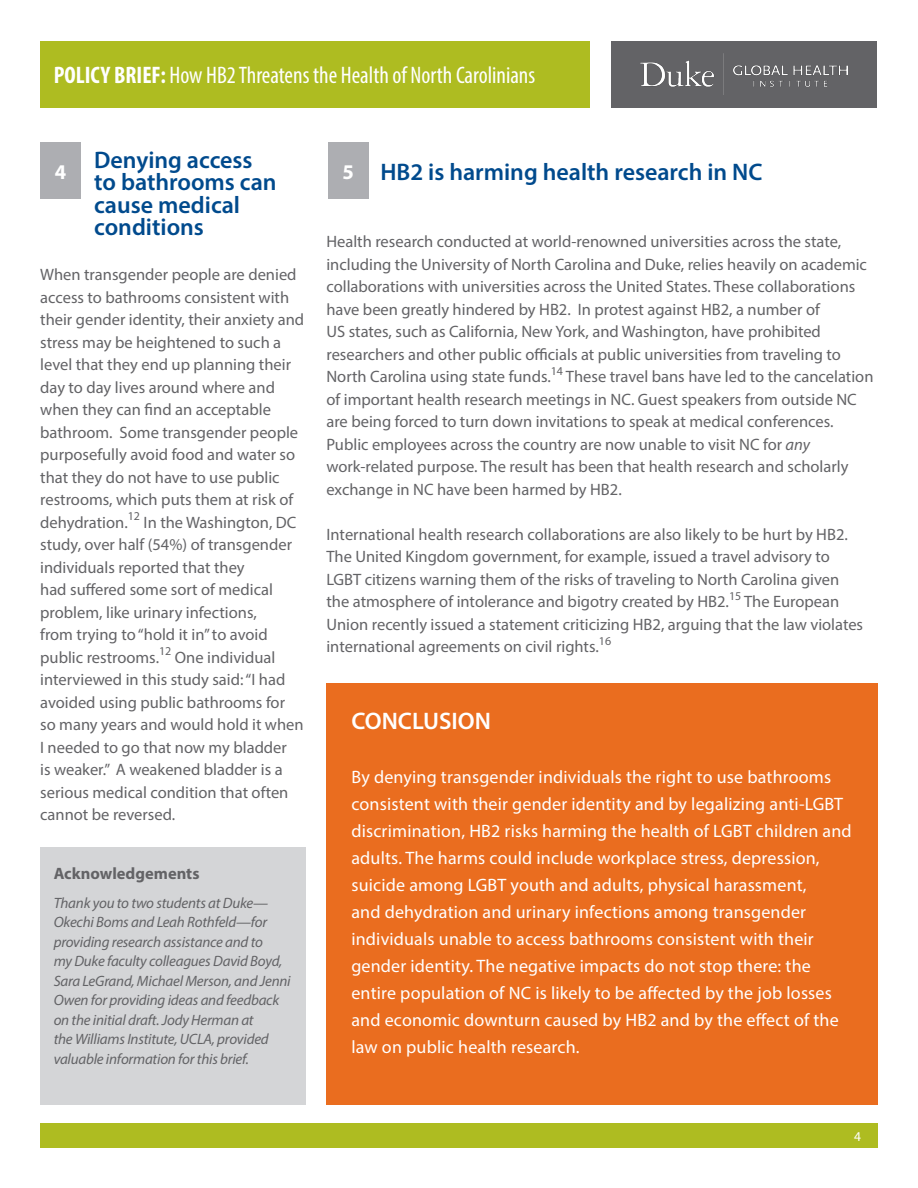
<style>
.page{position:relative;width:918px;height:1188px;background:#fff}
.page>*{position:absolute;margin:0;border:0;box-sizing:border-box;transform-origin:0 0}
.Faculty_title{font:600 24px/22.5px "Myriad Pro";color:#004a8d}
.t1{font:condensed 24px "Myriad Pro";color:#fff}
.Student_Quote{font:600 24px "Myriad Pro";color:#fff}
.text{font:700 21px "Myriad Pro";color:#fff}
.Student_Quote-2{font:18px/27px "Myriad Pro";letter-spacing:.01em;color:#fff}
.Faculty_title-2{font:16.5px/22.5px "Myriad Pro";color:#636366}
.Faculty_title-3{font:700 16.5px "Myriad Pro";color:#636366}
.Faculty_title-4{font:italic 15px/19.5px "Myriad Pro";letter-spacing:-.015em;color:#636366}
.Faculty_title-5{font:13.5px "Myriad Pro";color:#fff}
.Faculty_title-6{font:12px "Myriad Pro";color:#636366}
.s1{font-weight:700}
.s2{font-style:italic}
</style>
<div class="page">
<div style="left:40px;top:41px;width:550px;height:67px;background:#aebc21"></div>
<div style="left:611px;top:41px;width:266px;height:67px;background:#636366"></div>
<div style="left:40px;top:1123px;width:837px;height:25px;background:#aebc21"></div>
<img style="left:640px;top:54px;width:208px;height:40px">
<div style="left:40px;top:143px;width:41px;height:56px;background:#adaeb2"></div>
<div style="left:328px;top:143px;width:41px;height:56px;background:#adaeb2"></div>
<div style="left:326px;top:683px;width:551px;height:422px;background:#ea6d1f"></div>
<div style="left:40px;top:848px;width:265px;height:257px;background:#d4d5d7"></div>
<h1 class="t1" style="left:54px;top:61px;width:483px"><span class="s1">POLICY BRIEF:</span> How HB2 Threatens the Health of North Carolinians</h1>
<p class="Faculty_title" style="left:94px;top:148px;width:184px">Denying access to bathrooms can cause medical conditions</p>
<p class="Faculty_title-2" style="left:40px;top:263px;width:266px">When transgender people are denied access to bathrooms consistent with their gender identity, their anxiety and stress may be heightened to such a level that they end up planning their day to day lives around where and when they can find an acceptable bathroom. Some transgender people purposefully avoid food and water so that they do not have to use public restrooms, which puts them at risk of dehydration.</p>
<p class="text" style="left:55px;top:158px;width:13px">4</p>
<p class="Faculty_title-6" style="left:128px;top:509px;width:14px">12</p>
<p class="Faculty_title-2" style="left:40px;top:511px;width:258px;text-indent:103px">In the Washington, DC study, over half (54%) of transgender individuals reported that they<br>had suffered some sort of medical problem, like urinary infections,<br>from trying to “hold it in” to avoid public restrooms.</p>
<p class="Faculty_title-6" style="left:159px;top:644px;width:14px">12</p>
<p class="Faculty_title-2" style="left:40px;top:646px;width:265px;text-indent:135px">One individual interviewed in this study said: “I had avoided using public bathrooms for so many years and would hold it when<br>I needed to go that now my bladder<br>is weaker.” A weakened bladder is a serious medical condition that often cannot be reversed.</p>
<p class="Faculty_title-3" style="left:54px;top:863px;width:147px">Acknowledgements</p>
<p class="Faculty_title-4" style="left:54px;top:893px;width:238px">Thank you to two students at Duke— Okechi Boms and Leah Rothfeld—for providing research assistance and to<br>my Duke faculty colleagues David Boyd, Sara LeGrand, Michael Merson, and Jenni Owen for providing ideas and feedback on the initial draft. Jody Herman at<br>the Williams Institute, UCLA, provided valuable information for this brief.</p>
<p class="text" style="left:343px;top:158px;width:13px">5</p>
<p class="Faculty_title" style="left:380px;top:160px;width:384px">HB2 is harming health research in NC</p>
<p class="Faculty_title-2" style="left:326px;top:230px;width:542px">Health research conducted at world-renowned universities across the state, including the University of North Carolina and Duke, relies heavily on academic collaborations with universities across the United States. These collaborations have been greatly hindered by HB2. In protest against HB2, a number of<br>US states, such as California, New York, and Washington, have prohibited researchers and other public officials at public universities from traveling to North Carolina using state funds.</p>
<p class="Faculty_title-6" style="left:551px;top:363px;width:14px">14</p>
<p class="Faculty_title-2" style="left:326px;top:365px;width:549px;text-indent:240px">These travel bans have led to the cancelation of important health research meetings in NC. Guest speakers from outside NC are being forced to turn down invitations to speak at medical conferences.<br>Public employees across the country are now unable to visit NC for <span class="s2">any </span>work-related purpose. The result has been that health research and scholarly exchange in NC have been harmed by HB2.</p>
<p class="Faculty_title-2" style="left:326px;top:523px;width:523px">International health research collaborations are also likely to be hurt by HB2.<br>The United Kingdom government, for example, issued a travel advisory to LGBT citizens warning them of the risks of traveling to North Carolina given the atmosphere of intolerance and bigotry created by HB2.</p>
<p class="Faculty_title-6" style="left:729px;top:588px;width:14px">15</p>
<p class="Faculty_title-2" style="left:326px;top:590px;width:538px;text-indent:418px">The European<br>Union recently issued a statement criticizing HB2, arguing that the law violates international agreements on civil rights.</p>
<p class="Faculty_title-6" style="left:599px;top:633px;width:14px">16</p>
<p class="Student_Quote" style="left:351px;top:706px;width:141px">CONCLUSION</p>
<p class="Student_Quote-2" style="left:351px;top:763px;width:502px">By denying transgender individuals the right to use bathrooms consistent with their gender identity and by legalizing anti-LGBT discrimination, HB2 risks harming the health of LGBT children and adults. The harms could include workplace stress, depression, suicide among LGBT youth and adults, physical harassment,<br>and dehydration and urinary infections among transgender individuals unable to access bathrooms consistent with their gender identity. The negative impacts do not stop there: the entire population of NC is likely to be affected by the job losses and economic downturn caused by HB2 and by the effect of the law on public health research.</p>
<p class="Faculty_title-5" style="left:854px;top:1128px;width:8px">4</p>
</div>
